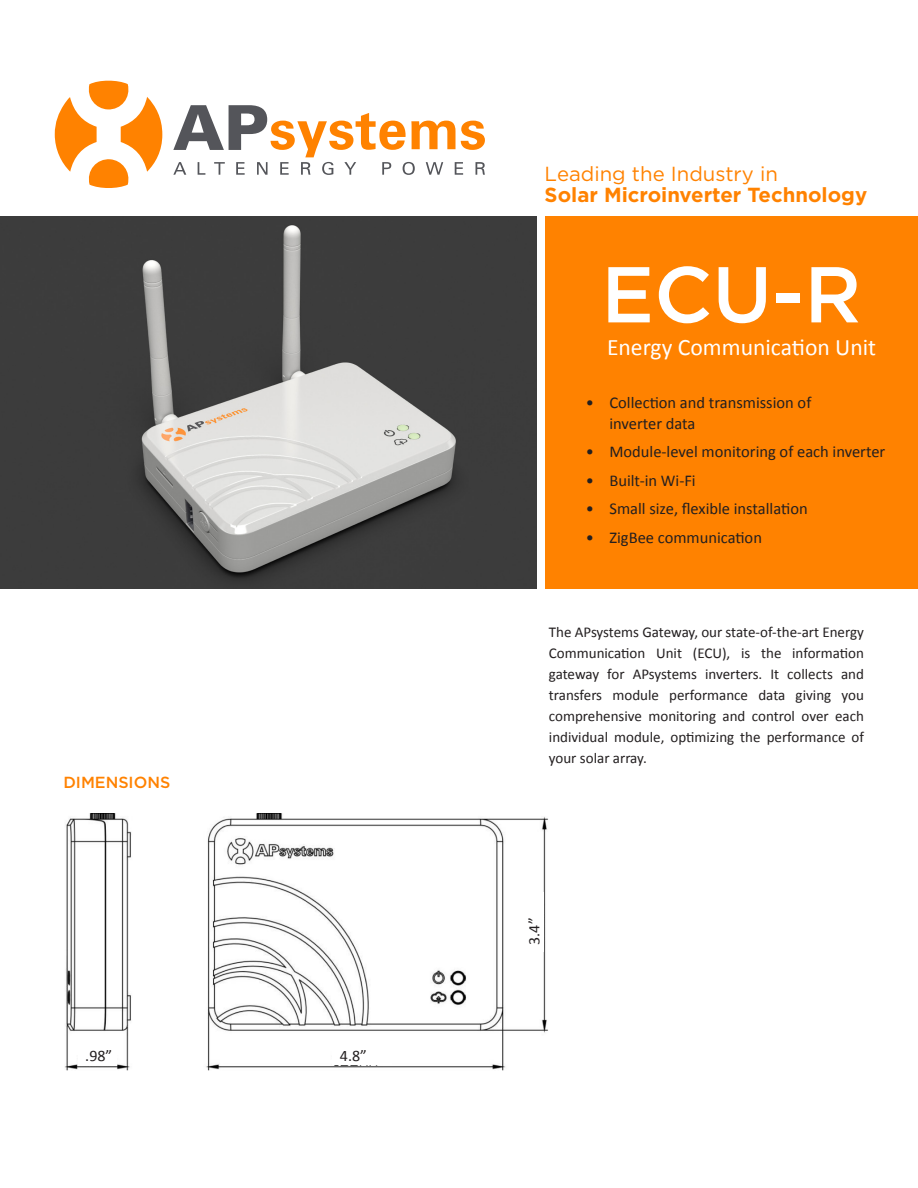
<style>
.page{position:relative;width:918px;height:1188px;background:#fff}
.page>*{position:absolute;margin:0;border:0;box-sizing:border-box;transform-origin:0 0}
.t1{font:500 78.9px "Gotham";color:#fff}
.t2{font:23.7px "Calibri";color:#fff}
.t3{font:700 20.4px "Gotham";color:#ff8200}
.t4{font:20.4px "Gotham";color:#ff8200}
.t5{font:16.5px/21px "Calibri";color:#231f20}
.t6{font:16.05px "Calibri";color:#231f20}
.t7{font:500 16.05px "Gotham";color:#ff8200}
.t8{font:15px/21px "Calibri";color:#231f20;text-align:justify}
</style>
<div class="page">
<img style="left:0;top:216px;width:536px;height:373px">
<div style="left:545px;top:216px;width:373px;height:373px;background:#ff8200"></div>
<svg style="left:55px;top:80px;width:107px;height:108px"></svg>
<svg style="left:173px;top:105px;width:312px;height:70px"></svg>
<img style="left:65px;top:813px;width:483px;height:258px">
<div style="left:78px;top:1048px;width:39px;height:17px;background:#fff"></div>
<div style="left:332px;top:1049px;width:60px;height:16px;background:#fff"></div>
<div style="left:527px;top:892px;width:17px;height:60px;background:#fff"></div>
<p class="t7" style="left:63px;top:773px;width:109px">DIMENSIONS</p>
<p class="t6" style="left:85px;top:1046px;width:28px">.98”</p>
<p class="t6" style="left:340px;top:1046px;width:28px">4.8”</p>
<p class="t4" style="left:545px;top:163px;width:235px">Leading the Industry in</p>
<p class="t3" style="left:545px;top:181px;width:324px">Solar Microinverter Technology</p>
<p class="t1" style="left:601px;top:250px;width:262px">ECU-R</p>
<p class="t2" style="left:607px;top:332px;width:271px">Energy Communication Unit</p>
<p class="t5" style="left:609px;top:392px;width:203px;text-indent:-24px">• Collection and transmission of inverter data</p>
<p class="t5" style="left:586px;top:441px;width:301px">• Module-level monitoring of each inverter</p>
<p class="t5" style="left:586px;top:470px;width:111px">• Built-in Wi-Fi</p>
<p class="t5" style="left:586px;top:498px;width:223px">• Small size, flexible installation</p>
<p class="t5" style="left:586px;top:527px;width:178px">• ZigBee communication</p>
<p class="t8" style="left:549px;top:622px;width:317px">The APsystems Gateway, our state-of-the-art Energy Communication Unit (ECU), is the information gateway for APsystems inverters. It collects and transfers module performance data giving you comprehensive monitoring and control over each individual module, optimizing the performance of your solar array.</p>
<p class="t6" style="left:524px;top:945px;width:28px;rotate:-90deg">3.4”</p>
</div>
